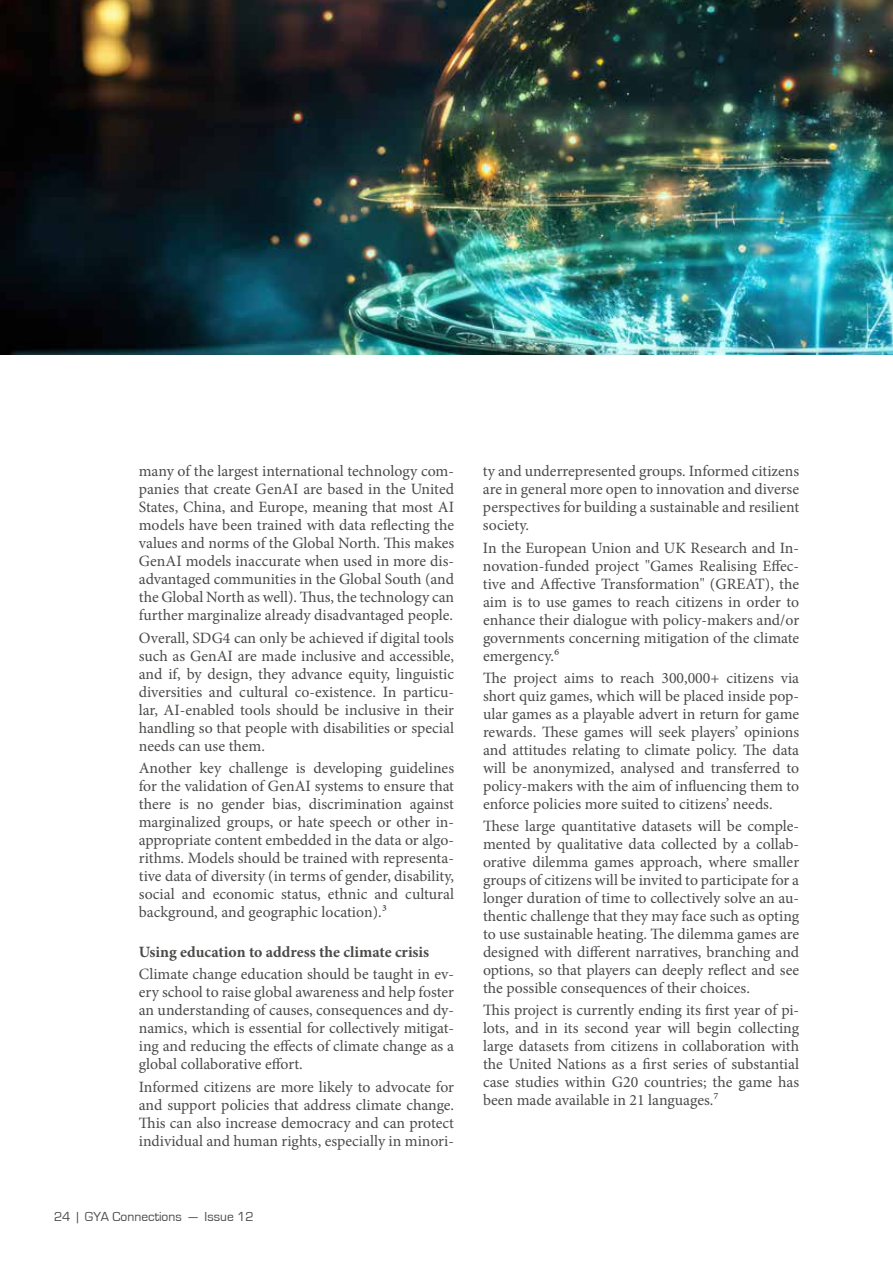
<style>
.page{position:relative;width:893px;height:1263px;background:#fff}
.page>*{position:absolute;margin:0;border:0;box-sizing:border-box;transform-origin:0 0}
.t1{font:15.75px/18px "Minion Pro";color:#4a4a49;text-align:justify}
.t2{font:700 15.75px "Minion Pro";color:#4a4a49}
.t3{font:13.5px "Eurostile";color:#4a4a49}
.s1{color:#fff}
</style>
<div class="page">
<img style="left:0;top:0;width:893px;height:354px">
<p class="t1" style="left:139px;top:462px;width:317px">many of the largest international technology com&shy;panies that create GenAI are based in the United States, China, and Europe, meaning that most AI models have been trained with data reflecting the values and norms of the Global North. This makes GenAI models inaccurate when used in more dis&shy;advantaged communities in the Global South (and the Global North as well). Thus, the technology can further marginalize already disadvantaged people.</p>
<p class="t1" style="left:139px;top:629px;width:317px">Overall, SDG4 can only be achieved if digital tools such as GenAI are made inclusive and accessible, and if, by design, they advance equity, linguistic diversities and cultural co-existence. In particu&shy;lar, AI-enabled tools should be inclusive in their handling so that people with disabilities or special needs can use them.</p>
<p class="t1" style="left:139px;top:759px;width:317px">Another key challenge is developing guidelines for the validation of GenAI systems to ensure that there is no gender bias, discrimination against marginalized groups, or hate speech or other in&shy;appropriate content embedded in the data or algo&shy;rithms. Models should be trained with representa&shy;tive data of diversity (in terms of gender, disability, social and economic status, ethnic and cultural background, and geographic location).3</p>
<p class="t2" style="left:139px;top:941px;width:292px">Using education to address the climate crisis</p>
<p class="t1" style="left:139px;top:965px;width:317px">Climate change education should be taught in ev&shy;ery school to raise global awareness and help foster an understanding of causes, consequences and dy&shy;namics, which is essential for collectively mitigat&shy;ing and reducing the effects of climate change as a global collaborative effort.</p>
<p class="t1" style="left:139px;top:1078px;width:317px">Informed citizens are more likely to advocate for and support policies that address climate change.<br>This can also increase democracy and can protect individual and human rights, especially in minori-</p>
<p class="t3" style="left:54px;top:1209px;width:201px">24 | GYA Connections — Issue 12</p>
<p class="t1" style="left:483px;top:462px;width:318px">ty and underrepresented groups. Informed citizens are in general more open to innovation and diverse perspectives for building a sustainable and resilient society.</p>
<p class="t1" style="left:483px;top:538px;width:318px">In the European Union and UK Research and In&shy;novation-funded project <span class="s1">"Games Realising Effec&shy;tive and Affective Transformation"</span> (GREAT), the aim is to use games to reach citizens in order to enhance their dialogue with policy-makers and/or governments concerning mitigation of the climate emergency.⁶</p>
<p class="t1" style="left:483px;top:669px;width:318px">The project aims to reach 300,000+ citizens via short quiz games, which will be placed inside pop&shy;ular games as a playable advert in return for game rewards. These games will seek players’ opinions and attitudes relating to climate policy. The data will be anonymized, analysed and transferred to policy-makers with the aim of influencing them to enforce policies more suited to citizens’ needs.</p>
<p class="t1" style="left:483px;top:817px;width:318px">These large quantitative datasets will be comple&shy;mented by qualitative data collected by a collab&shy;orative dilemma games approach, where smaller groups of citizens will be invited to participate for a longer duration of time to collectively solve an au&shy;thentic challenge that they may face such as opting to use sustainable heating. The dilemma games are designed with different narratives, branching and options, so that players can deeply reflect and see the possible consequences of their choices.</p>
<p class="t1" style="left:483px;top:1001px;width:318px">This project is currently ending its first year of pi&shy;lots, and in its second year will begin collecting large datasets from citizens in collaboration with the United Nations as a first series of substantial case studies within G20 countries; the game has been made available in 21 languages.⁷</p>
</div>
